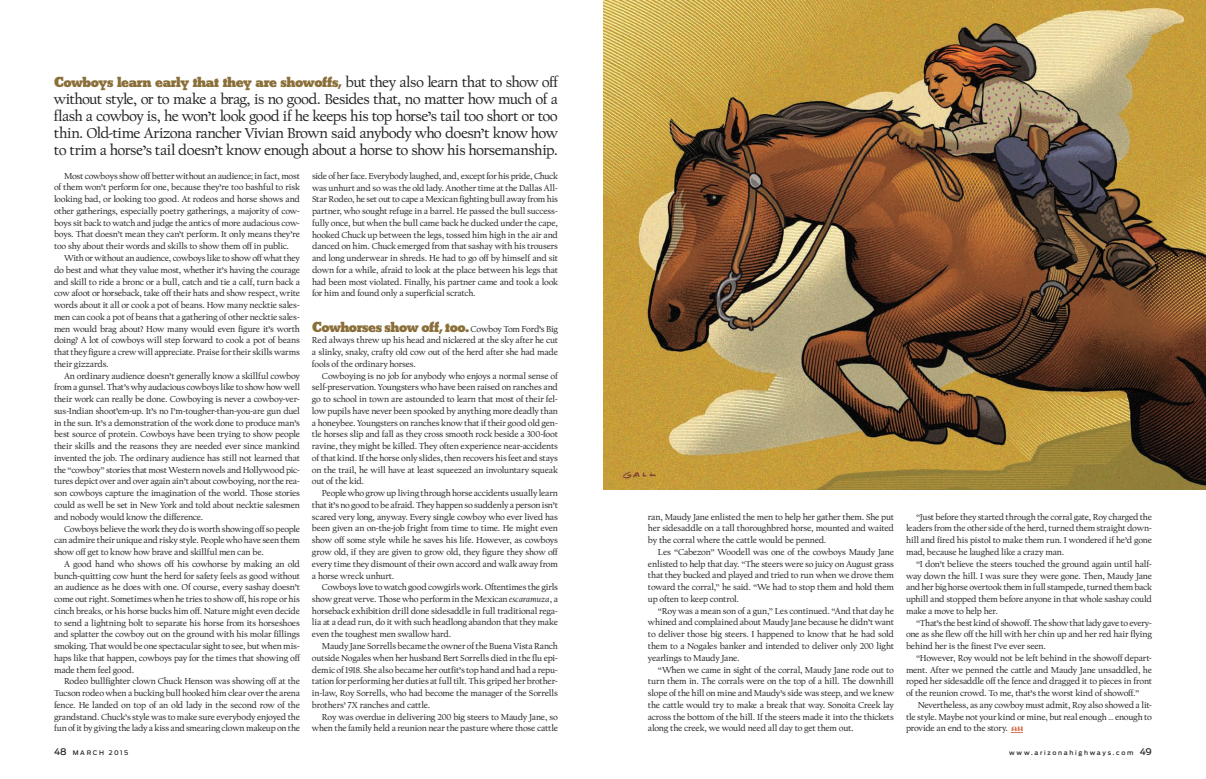
<style>
.page{position:relative;width:1206px;height:779px;background:#fff}
.page>*{position:absolute;margin:0;border:0;box-sizing:border-box;transform-origin:0 0}
.t1{font:15px/17px "Californian FB Text";letter-spacing:-.035em;color:#242425;text-align:justify}
.t2{font:800 14px "Cg Beton";letter-spacing:-.03em;color:#8b6f3a}
.t3{font:9px/11.8px "Californian FB Text";letter-spacing:-.025em;color:#242425;text-align:justify}
.t4{font:500 6.2px "Antenna";letter-spacing:.265em;color:#242425}
.s1{font-family:"Californian FB Text";font-weight:400;font-size:15px;color:#242425}
.s2{font-family:"Californian FB Text";font-weight:400;font-size:9px;color:#242425}
.s3{font-style:italic;font-size:9.2px}
.s4{font-size:9px}
</style>
<div class="page">
<svg style="left:1012px;top:726px;width:11px;height:7px"></svg>
<img style="left:603px;top:0;width:603px;height:489px">
<h2 class="t2" style="left:54px;top:73px;width:506px">Cowboys learn early that they are showoffs, <span class="s1">but they also learn that to show off</span></h2>
<p class="t1" style="left:54px;top:91px;width:505px">without style, or to make a brag, is no good. Besides that, no matter how much of a flash a cowboy is, he won’t look good if he keeps his top horse’s tail too short or too thin. Old-time Arizona rancher Vivian Brown said anybody who doesn’t know how to trim a horse’s tail doesn’t know enough about a horse to show his horsemanship.</p>
<p class="t3" style="left:54px;top:170px;width:247px;text-indent:10px">Most cowboys show off better without an audience; in fact, most of them won’t perform for one, because they’re too bashful to risk looking bad, or looking too good. At rodeos and horse shows and other gatherings, especially poetry gatherings, a majority of cow&shy;boys sit back to watch and judge the antics of more audacious cow&shy;boys. That doesn’t mean they can’t perform. It only means they’re too shy about their words and skills to show them off in public.</p>
<p class="t3" style="left:54px;top:252px;width:248px;text-indent:10px">With or without an audience, cowboys like to show off what they do best and what they value most, whether it’s having the courage and skill to ride a bronc or a bull, catch and tie a calf, turn back a cow afoot or horseback, take off their hats and show respect, write words about it all or cook a pot of beans. How many necktie sales&shy;men can cook a pot of beans that a gathering of other necktie sales&shy;men would brag about? How many would even figure it’s worth doing? A lot of cowboys will step forward to cook a pot of beans that they figure a crew will appreciate. Praise for their skills warms their gizzards.</p>
<p class="t3" style="left:54px;top:370px;width:248px;text-indent:10px">An ordinary audience doesn’t generally know a skillful cowboy from a gunsel. That’s why audacious cowboys like to show how well their work can really be done. Cowboying is never a cowboy-ver&shy;sus-Indian shoot’em-up. It’s no I’m-tougher-than-you-are gun duel in the sun. It’s a demonstration of the work done to produce man’s best source of protein. Cowboys have been trying to show people their skills and the reasons they are needed ever since mankind invented the job. The ordinary audience has still not learned that the “cowboy” stories that most Western novels and Hollywood pic&shy;tures depict over and over again ain’t about cowboying, nor the rea&shy;son cowboys capture the imagination of the world. Those stories could as well be set in New York and told about necktie salesmen and nobody would know the difference.</p>
<p class="t3" style="left:54px;top:522px;width:248px;text-indent:10px">Cowboys believe the work they do is worth showing off so people can admire their unique and risky style. People who have seen them show off get to know how brave and skillful men can be.</p>
<p class="t3" style="left:54px;top:558px;width:248px;text-indent:10px">A good hand who shows off his cowhorse by making an old bunch-quitting cow hunt the herd for safety feels as good without an audience as he does with one. Of course, every sashay doesn’t come out right. Sometimes when he tries to show off, his rope or his cinch breaks, or his horse bucks him off. Nature might even decide to send a lightning bolt to separate his horse from its horseshoes and splatter the cowboy out on the ground with his molar fillings smoking. That would be one spectacular sight to see, but when mis&shy;haps like that happen, cowboys pay for the times that showing off made them feel good.</p>
<p class="t3" style="left:54px;top:675px;width:248px;text-indent:10px">Rodeo bullfighter clown Chuck Henson was showing off at the Tucson rodeo when a bucking bull hooked him clear over the arena fence. He landed on top of an old lady in the second row of the grandstand. Chuck’s style was to make sure everybody enjoyed the fun of it by giving the lady a kiss and smearing clown makeup on the</p>
<p class="t3" style="left:312px;top:170px;width:248px">side of her face. Everybody laughed, and, except for his pride, Chuck was unhurt and so was the old lady. Another time at the Dallas All-Star Rodeo, he set out to cape a Mexican fighting bull away from his partner, who sought refuge in a barrel. He passed the bull success&shy;fully once, but when the bull came back he ducked under the cape, hooked Chuck up between the legs, tossed him high in the air and danced on him. Chuck emerged from that sashay with his trousers and long underwear in shreds. He had to go off by himself and sit down for a while, afraid to look at the place between his legs that had been most violated. Finally, his partner came and took a look for him and found only a superficial scratch.</p>
<h2 class="t2" style="left:312px;top:317px;width:248px">Cowhorses show off, too. <span class="s2">Cowboy Tom Ford’s Big</span></h2>
<p class="t3" style="left:312px;top:334px;width:248px">Red always threw up his head and nickered at the sky after he cut a slinky, snaky, crafty old cow out of the herd after she had made fools of the ordinary horses.</p>
<p class="t3" style="left:312px;top:370px;width:248px;text-indent:10px">Cowboying is no job for anybody who enjoys a normal sense of self-preservation. Youngsters who have been raised on ranches and go to school in town are astounded to learn that most of their fel&shy;low pupils have never been spooked by anything more deadly than a honeybee. Youngsters on ranches know that if their good old gen&shy;tle horses slip and fall as they cross smooth rock beside a 300-foot ravine, they might be killed. They often experience near-accidents of that kind. If the horse only slides, then recovers his feet and stays on the trail, he will have at least squeezed an involuntary squeak out of the kid.</p>
<p class="t3" style="left:312px;top:487px;width:248px;text-indent:10px">People who grow up living through horse accidents usually learn that it’s no good to be afraid. They happen so suddenly a person isn’t scared very long, anyway. Every single cowboy who ever lived has been given an on-the-job fright from time to time. He might even show off some style while he saves his life. However, as cowboys grow old, if they are given to grow old, they figure they show off every time they dismount of their own accord and walk away from a horse wreck unhurt.</p>
<p class="t3" style="left:312px;top:581px;width:248px;text-indent:10px">Cowboys love to watch good cowgirls work. Oftentimes the girls show great verve. Those who perform in the Mexican <span class="s3">escaramuza</span>, a horseback exhibition drill done sidesaddle in full traditional rega&shy;lia at a dead run, do it with such headlong abandon that they make even the toughest men swallow hard.</p>
<p class="t3" style="left:312px;top:640px;width:248px;text-indent:10px">Maudy Jane Sorrells became the owner of the Buena Vista Ranch outside Nogales when her husband Bert Sorrells died in the flu epi&shy;demic of 1918. She also became her outfit’s top hand and had a repu&shy;tation for performing her duties at full tilt. This griped her brother&shy;in-law, Roy Sorrells, who had become the manager of the Sorrells brothers’ 7X ranches and cattle.</p>
<p class="t3" style="left:312px;top:710px;width:247px;text-align:right">Roy was overdue in delivering 200 big steers to Maudy Jane, so when the family held a reunion near the pasture where those cattle</p>
<p class="t3" style="left:648px;top:511px;width:247px">ran, Maudy Jane enlisted the men to help her gather them. She put her sidesaddle on a tall thoroughbred horse, mounted and waited by the corral where the cattle would be penned.</p>
<p class="t3" style="left:648px;top:546px;width:248px;text-indent:10px">Les “Cabezon” Woodell was one of the cowboys Maudy Jane enlisted to help that day. “The steers were so juicy on August grass that they bucked and played and tried to run when we drove them toward the corral,” he said. “We had to stop them and hold them up often to keep control.</p>
<p class="t3" style="left:648px;top:605px;width:248px;text-indent:10px">“Roy was a mean son of a gun,” Les continued. “And that day he whined and complained about Maudy Jane because he didn’t want to deliver those big steers. I happened to know that he had sold them to a Nogales banker and intended to deliver only 200 light yearlings to Maudy Jane.</p>
<p class="t3" style="left:648px;top:663px;width:248px;text-indent:10px">“When we came in sight of the corral, Maudy Jane rode out to turn them in. The corrals were on the top of a hill. The downhill slope of the hill on mine and Maudy’s side was steep, and we knew the cattle would try to make a break that way. Sonoita Creek lay across the bottom of the hill. If the steers made it into the thickets along the creek, we would need all day to get them out.</p>
<p class="t3" style="left:906px;top:511px;width:247px;text-indent:10px">“Just before they started through the corral gate, Roy charged the leaders from the other side of the herd, turned them straight down&shy;hill and fired his pistol to make them run. I wondered if he’d gone mad, because he laughed like a crazy man.</p>
<p class="t3" style="left:906px;top:558px;width:247px;text-indent:10px">“I don’t believe the steers touched the ground again until half&shy;way down the hill. I was sure they were gone. Then, Maudy Jane and her big horse overtook them in full stampede, turned them back uphill and stopped them before anyone in that whole sashay could make a move to help her.</p>
<p class="t3" style="left:906px;top:616px;width:248px;text-indent:10px">“That’s the best kind of showoff. The show that lady gave to every&shy;one as she flew off the hill with her chin up and her red hair flying behind her is the finest I’ve ever seen.</p>
<p class="t3" style="left:906px;top:652px;width:248px;text-indent:10px">“However, Roy would not be left behind in the showoff depart&shy;ment. After we penned the cattle and Maudy Jane unsaddled, he roped her sidesaddle off the fence and dragged it to pieces in front of the reunion crowd. To me, that’s the worst kind of showoff.”</p>
<p class="t3" style="left:906px;top:699px;width:247px;text-indent:12px">Nevertheless, as any cowboy must admit, Roy also showed a lit&shy;tle style. Maybe not your kind or mine, but real enough … enough to provide an end to the story.</p>
<p class="t4" style="left:54px;top:748px;width:76px"><span class="s4">48</span> MARCH 2015</p>
<p class="t4" style="left:1009px;top:748px;width:144px">www.arizonahighways.com <span class="s4">49</span></p>
</div>
